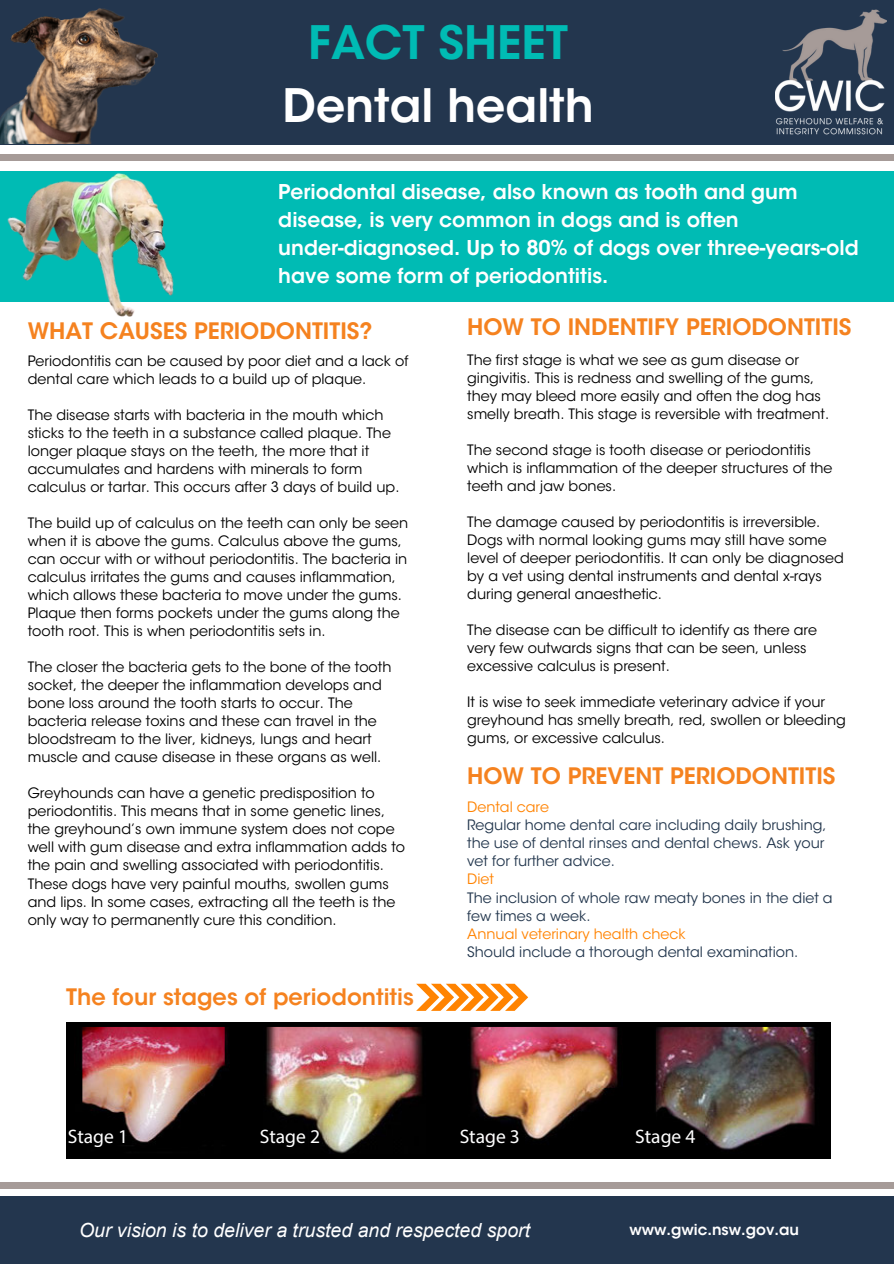
<style>
.page{position:relative;width:894px;height:1264px;background:#fff}
.page>*{position:absolute;margin:0;border:0;box-sizing:border-box;transform-origin:0 0}
.t1{font:600 45.75px/63px "ITC Avant Garde Std";color:#fff;text-align:center}
.t2{font:600 22.5px "ITC Avant Garde Std";color:#f5821f}
.t3{font:600 20.25px/28.2px "ITC Avant Garde Std";color:#fff}
.t4{font:italic 19.5px "Arial";color:#fff}
.t5{font:19.5px "Myriad Pro";color:#fff}
.t6{font:600 15px "ITC Avant Garde Std";color:#fff}
.t7{font:14.25px/18px "ITC Avant Garde Std";color:#000}
.t8{font:14.25px/18px "ITC Avant Garde Std";color:#22364d}
.t9{font:14.25px "ITC Avant Garde Std";color:#ff8300}
.s1{color:#00bbb4}
</style>
<div class="page">
<img style="left:66px;top:1022px;width:764px;height:136px">
<div style="left:0;top:171px;width:893px;height:131px;background:#00bbb4"></div>
<img style="left:7px;top:173px;width:167px;height:144px">
<div style="left:0;top:0;width:893px;height:145px;background:#23364e"></div>
<img style="left:0;top:8px;width:158px;height:136px">
<img style="left:775px;top:10px;width:110px;height:125px">
<div style="left:0;top:155px;width:893px;height:6px;background:#a69b98"></div>
<div style="left:0;top:1196px;width:893px;height:67px;background:#23364e"></div>
<div style="left:0;top:1181px;width:893px;height:7px;background:#a69b98"></div>
<svg style="left:416px;top:983px;width:112px;height:27px"></svg>
<p class="t1" style="left:282px;top:16px;width:312px"><span class="s1">FACT SHEET<br></span>Dental health</p>
<p class="t3" style="left:278px;top:180px;width:582px">Periodontal disease, also known as tooth and gum disease, is very common in dogs and is often under-diagnosed. Up to 80% of dogs over three-years-old have some form of periodontitis.</p>
<p class="t2" style="left:28px;top:322px;width:346px">WHAT CAUSES PERIODONTITIS?</p>
<p class="t2" style="left:467px;top:318px;width:385px">HOW TO INDENTIFY PERIODONTITIS</p>
<p class="t7" style="left:28px;top:354px;width:382px">Periodontitis can be caused by poor diet and a lack of dental care which leads to a build up of plaque.</p>
<h1 class="t7" style="left:28px;top:408px;width:373px">The disease starts with bacteria in the mouth which sticks to the teeth in a substance called plaque. The longer plaque stays on the teeth, the more that it accumulates and hardens with minerals to form calculus or tartar. This occurs after 3 days of build up.</h1>
<h2 class="t7" style="left:28px;top:516px;width:382px">The build up of calculus on the teeth can only be seen when it is above the gums. Calculus above the gums, can occur with or without periodontitis. The bacteria in calculus irritates the gums and causes inflammation, which allows these bacteria to move under the gums.</h2>
<p class="t7" style="left:28px;top:606px;width:373px">Plaque then forms pockets under the gums along the tooth root. This is when periodontitis sets in.</p>
<h4 class="t7" style="left:28px;top:660px;width:365px">The closer the bacteria gets to the bone of the tooth socket, the deeper the inflammation develops and bone loss around the tooth starts to occur. The bacteria release toxins and these can travel in the bloodstream to the liver, kidneys, lungs and heart muscle and cause disease in these organs as well.</h4>
<p class="t7" style="left:28px;top:786px;width:348px">Greyhounds can have a genetic predisposition to</p>
<p class="t7" style="left:28px;top:804px;width:379px">periodontitis. This means that in some genetic lines, the greyhound’s own immune system does not cope well with gum disease and extra inflammation adds to the pain and swelling associated with periodontitis.<br>These dogs have very painful mouths, swollen gums and lips. In some cases, extracting all the teeth is the only way to permanently cure this condition.</p>
<p class="t2" style="left:66px;top:988px;width:349px">The four stages of periodontitis</p>
<h3 class="t7" style="left:467px;top:352px;width:363px">The first stage is what we see as gum disease or gingivitis. This is redness and swelling of the gums, they may bleed more easily and often the dog has smelly breath. This stage is reversible with treatment.</h3>
<h3 class="t7" style="left:467px;top:442px;width:366px">The second stage is tooth disease or periodontitis which is inflammation of the deeper structures of the teeth and jaw bones.</h3>
<p class="t7" style="left:467px;top:514px;width:378px">The damage caused by periodontitis is irreversible.<br>Dogs with normal looking gums may still have some level of deeper periodontitis. It can only be diagnosed by a vet using dental instruments and dental x-rays during general anaesthetic.</p>
<p class="t7" style="left:467px;top:622px;width:351px">The disease can be difficult to identify as there are very few outwards signs that can be seen, unless excessive calculus is present.</p>
<p class="t7" style="left:467px;top:694px;width:359px">It is wise to seek immediate veterinary advice if your</p>
<p class="t7" style="left:467px;top:712px;width:380px">greyhound has smelly breath, red, swollen or bleeding gums, or excessive calculus.</p>
<p class="t2" style="left:467px;top:767px;width:369px">HOW TO PREVENT PERIODONTITIS</p>
<h5 class="t9" style="left:467px;top:802px;width:83px">Dental care</h5>
<h5 class="t8" style="left:467px;top:818px;width:361px">Regular home dental care including daily brushing, the use of dental rinses and dental chews. Ask your vet for further advice.</h5>
<h5 class="t9" style="left:467px;top:874px;width:28px">Diet</h5>
<h5 class="t8" style="left:467px;top:890px;width:367px">The inclusion of whole raw meaty bones in the diet a few times a week.</h5>
<h5 class="t9" style="left:467px;top:928px;width:220px">Annual veterinary health check</h5>
<h6 class="t8" style="left:467px;top:944px;width:332px">Should include a thorough dental examination.</h6>
<p class="t5" style="left:68px;top:1128px;width:62px">Stage 1</p>
<p class="t5" style="left:260px;top:1128px;width:62px">Stage 2</p>
<p class="t5" style="left:459px;top:1128px;width:62px">Stage 3</p>
<p class="t5" style="left:635px;top:1128px;width:62px">Stage 4</p>
<p class="t4" style="left:79px;top:1219px;width:452px">Our vision is to deliver a trusted and respected sport</p>
<h4 class="t6" style="left:629px;top:1224px;width:171px">www.gwic.nsw.gov.au</h4>
</div>
